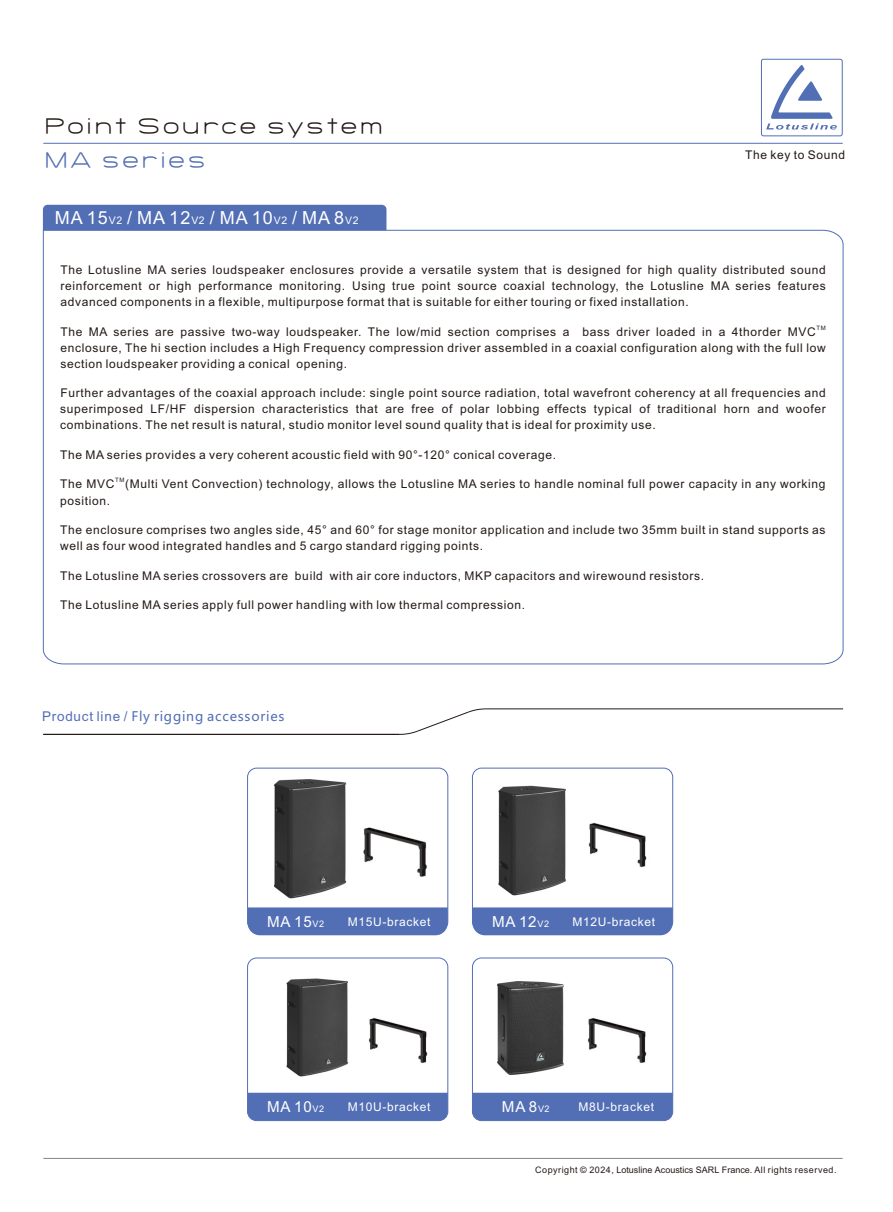
<style>
.page{position:relative;width:893px;height:1212px;background:#fff}
.page>*{position:absolute;margin:0;border:0;box-sizing:border-box;transform-origin:0 0}
.t1{font:300 24px "SF Grandezza";letter-spacing:.085em;color:#231916}
.t2{font:300 24px "SF Grandezza";letter-spacing:.085em;color:#526eb4}
.t3{font:18px "Arial";letter-spacing:.055em;color:#fff}
.t4{font:15.15px "Arial";letter-spacing:.055em;color:#fff}
.t5{font:12.9px "Microsoft Ya Hei";letter-spacing:.06em;color:#526eb4}
.t6{font:12px/16px "Arial";letter-spacing:.055em;color:#231916}
.t7{font:12px "Arial";letter-spacing:.055em;color:#fff}
.t8{font:9px "Arial";letter-spacing:.055em;color:#231916}
.t9{font:6px "Arial";color:#231916}
.s1{font-size:10.5px}
.s2{font-family:"Arial";font-size:13.5px}
.s3{font-size:9.15px}
</style>
<div class="page">
<hr style="left:43px;top:143px;width:800px;height:1px;background:#526fb4">
<svg style="left:761px;top:59px;width:82px;height:77px"></svg>
<hr style="left:43px;top:1158px;width:800px;height:1px;background:#848484">
<svg style="left:42px;top:229px;width:802px;height:436px"></svg>
<hr style="left:43px;top:734px;width:357px;height:1px;background:#231916">
<hr style="left:486px;top:708px;width:357px;height:1px;background:#231916">
<svg style="left:399px;top:708px;width:88px;height:27px"></svg>
<div style="left:247px;top:768px;width:201px;height:163px;border:1px solid #526eb4;border-radius:9px"></div>
<img style="left:363px;top:827px;width:64px;height:50px">
<div style="left:248px;top:907px;width:200px;height:28px;background:#526eb4"></div>
<div style="left:472px;top:768px;width:201px;height:163px;border:1px solid #526eb4;border-radius:9px"></div>
<img style="left:588px;top:822px;width:59px;height:46px">
<div style="left:472px;top:907px;width:201px;height:28px;background:#526eb4"></div>
<div style="left:472px;top:957px;width:201px;height:164px;border:1px solid #526eb4;border-radius:9px"></div>
<img style="left:587px;top:1017px;width:60px;height:47px">
<img style="left:369px;top:1017px;width:59px;height:47px">
<div style="left:247px;top:957px;width:201px;height:164px;border:1px solid #526eb4;border-radius:9px"></div>
<div style="left:248px;top:1093px;width:200px;height:27px;background:#526eb4"></div>
<div style="left:472px;top:1093px;width:201px;height:27px;background:#526eb4"></div>
<div style="left:43px;top:205px;width:343px;height:25px;background:#526eb4"></div>
<img style="left:274px;top:779px;width:73px;height:119px">
<img style="left:498px;top:785px;width:68px;height:111px">
<img style="left:286px;top:978px;width:62px;height:98px">
<img style="left:498px;top:982px;width:65px;height:93px">
<h1 class="t1" style="left:44px;top:118px;width:340px">Point Source system</h1>
<h1 class="t2" style="left:44px;top:153px;width:163px">MA series</h1>
<h2 class="t3" style="left:55px;top:211px;width:305px">MA 15<span class="s1">V2</span> / MA 12<span class="s1">V2</span> / MA 10<span class="s1">V2</span> / MA 8<span class="s1">V2</span></h2>
<p class="t6" style="left:745px;top:148px;width:102px">The key to Sound</p>
<p class="t6" style="left:60px;top:263px;width:767px;text-align:justify">The Lotusline MA series loudspeaker enclosures provide a versatile system that is designed for high quality distributed sound reinforcement or high performance monitoring. Using true point source coaxial technology, the Lotusline MA series features advanced components in a flexible, multipurpose format that is suitable for either touring or fixed installation.</p>
<p class="t9" style="left:816px;top:325px;width:11px">TM</p>
<p class="t6" style="left:60px;top:324px;width:767px">The MA series are passive two-way loudspeaker. The low/mid section comprises a bass driver loaded in a 4thorder MVC enclosure, The hi section includes a High Frequency compression driver assembled in a coaxial configuration along with the full low section loudspeaker providing a conical opening.</p>
<p class="t6" style="left:60px;top:386px;width:767px;text-align:justify">Further advantages of the coaxial approach include: single point source radiation, total wavefront coherency at all frequencies and superimposed LF/HF dispersion characteristics that are free of polar lobbing effects typical of traditional horn and woofer combinations. The net result is natural, studio monitor level sound quality that is ideal for proximity use.</p>
<p class="t6" style="left:60px;top:448px;width:497px">The MA series provides a very coherent acoustic field with 90°-120° conical coverage.</p>
<p class="t9" style="left:115px;top:478px;width:11px">TM</p>
<p class="t6" style="left:60px;top:477px;width:767px">The MVC (Multi Vent Convection) technology, allows the Lotusline MA series to handle nominal full power capacity in any working position.</p>
<p class="t6" style="left:60px;top:523px;width:767px">The enclosure comprises two angles side, 45° and 60° for stage monitor application and include two 35mm built in stand supports as well as four wood integrated handles and 5 cargo standard rigging points.</p>
<p class="t6" style="left:60px;top:568px;width:646px">The Lotusline MA series crossovers are build with air core inductors, MKP capacitors and wirewound resistors.</p>
<p class="t6" style="left:60px;top:598px;width:466px">The Lotusline MA series apply full power handling with low thermal compression.</p>
<p class="t5" style="left:42px;top:711px;width:244px"><span class="s2">Product line /</span> Fly rigging accessories</p>
<p class="t4" style="left:267px;top:916px;width:59px">MA 15<span class="s3">V2</span></p>
<p class="t7" style="left:348px;top:917px;width:84px">M15U-bracket</p>
<p class="t4" style="left:492px;top:916px;width:59px">MA 12<span class="s3">V2</span></p>
<p class="t7" style="left:573px;top:917px;width:84px">M12U-bracket</p>
<p class="t4" style="left:267px;top:1101px;width:59px">MA 10<span class="s3">V2</span></p>
<p class="t7" style="left:348px;top:1102px;width:84px">M10U-bracket</p>
<p class="t4" style="left:502px;top:1101px;width:49px">MA 8<span class="s3">V2</span></p>
<p class="t7" style="left:579px;top:1102px;width:77px">M8U-bracket</p>
<p class="t8" style="left:535px;top:1167px;width:303px">Copyright © 2024, Lotusline Acoustics SARL France. All rights reserved.</p>
</div>
